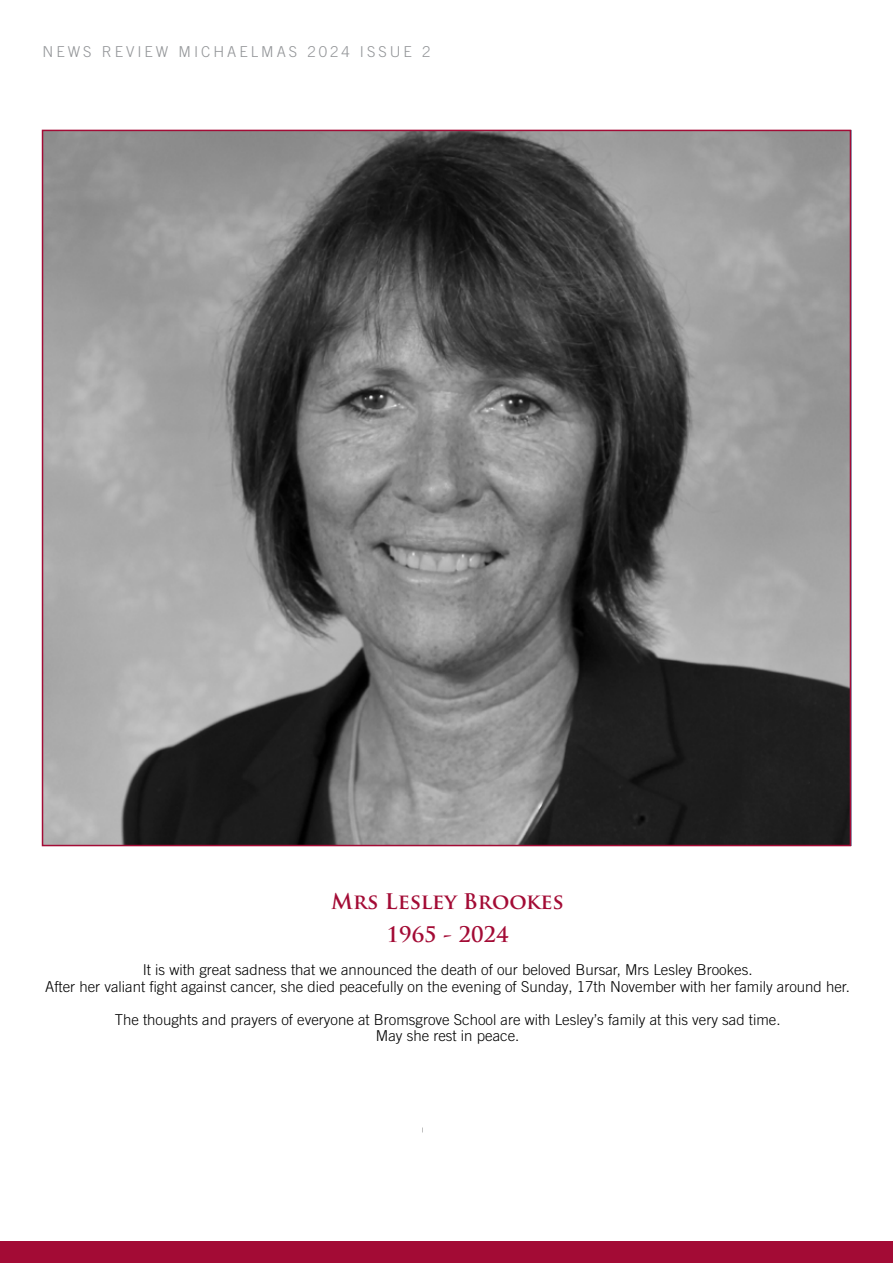
<style>
.page{position:relative;width:893px;height:1263px;background:#fff}
.page>*{position:absolute;margin:0;border:0;box-sizing:border-box;transform-origin:0 0}
.t1{font:700 21px/33px "Trajan Pro";color:#a30b35;text-align:center}
.t2{font:300 15px/16.5px "Trade Gothic LT Com";color:#000;text-align:center}
.t3{font:300 15px "Trade Gothic LT Com";letter-spacing:.2em;color:#939598}
</style>
<div class="page">
<div style="left:0;top:1242px;width:893px;height:21px;background:#a30b35"></div>
<img style="left:45px;top:133px;width:803px;height:710px">
<p class="t3" style="left:43px;top:43px;width:389px">NEWS REVIEW MICHAELMAS 2024 ISSUE 2</p>
<h1 class="t1" style="left:331px;top:885px;width:234px">Mrs Lesley Brookes<br>1965 - 2024</h1>
<p class="t2" style="left:45px;top:962px;width:806px">It is with great sadness that we announced the death of our beloved Bursar, Mrs Lesley Brookes.<br>After her valiant fight against cancer, she died peacefully on the evening of Sunday, 17th November with her family around her.</p>
<p class="t2" style="left:115px;top:1011px;width:667px">The thoughts and prayers of everyone at Bromsgrove School are with Lesley’s family at this very sad time.<br>May she rest in peace.</p>
</div>
